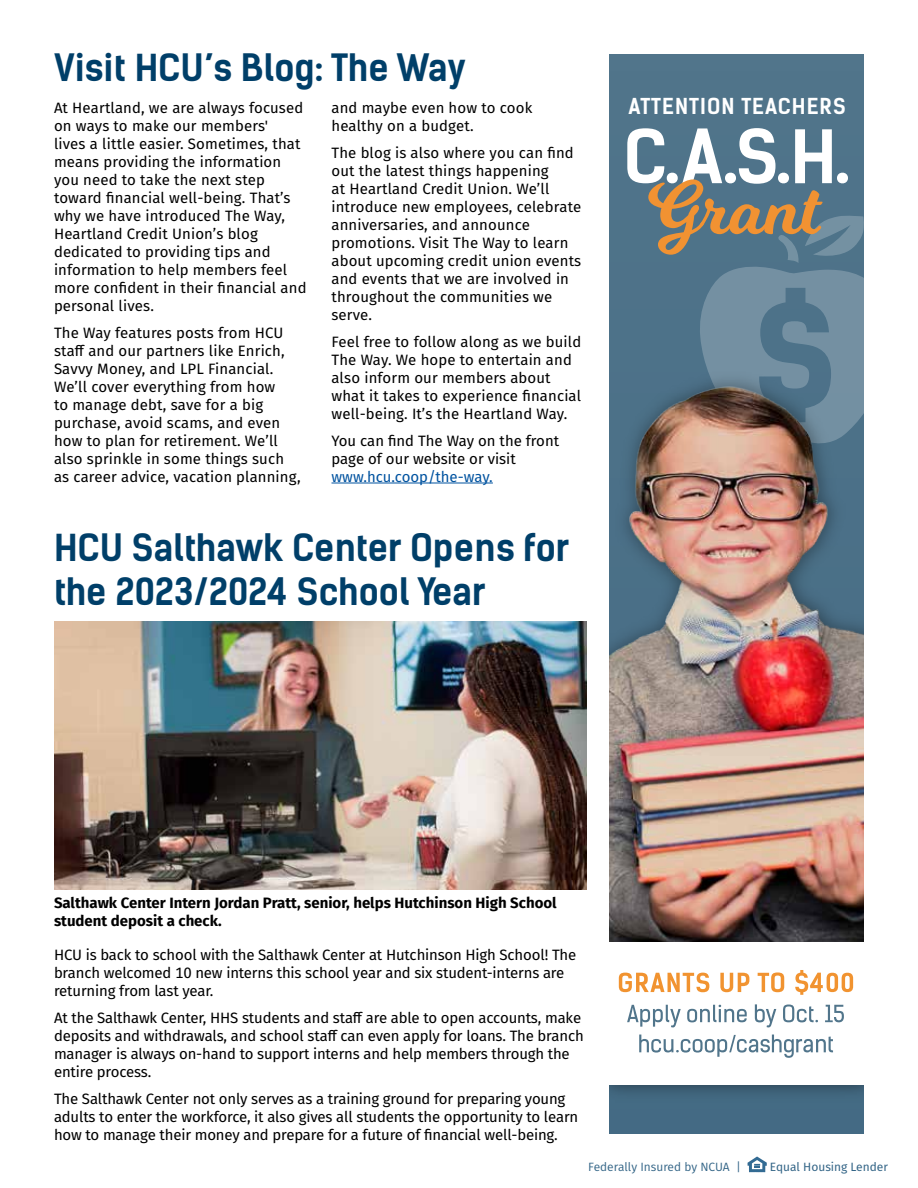
<style>
.page{position:relative;width:918px;height:1188px;background:#fff}
.page>*{position:absolute;margin:0;border:0;box-sizing:border-box;transform-origin:0 0}
.t1{font:700 36px/43.2px "Kelson Sans";color:#003f69}
.t2{font:700 21px "Kelson Sans";letter-spacing:.05em;color:#fff}
.t3{font:15px/18px "Fira Sans";letter-spacing:.005em;color:#000}
.t4{font:700 15px/18px "Fira Sans";color:#000}
.t5{font:15px "Fira Sans";color:#0053a0}
.t6{font:12px "Fira Sans";color:#003f69}
.t7{font:12px "Fira Sans";color:#003f69}
</style>
<div class="page">
<svg style="left:748px;top:1157px;width:19px;height:15px"></svg>
<img style="left:54px;top:622px;width:532px;height:268px">
<div style="left:609px;top:54px;width:255px;height:1080px;background:#446a84"></div>
<img style="left:609px;top:674px;width:255px;height:246px">
<img style="left:609px;top:920px;width:255px;height:173px">
<div style="left:609px;top:943px;width:255px;height:142px;background:#fff"></div>
<svg style="left:619px;top:973px;width:90px;height:19px"></svg>
<svg style="left:720px;top:973px;width:29px;height:19px"></svg>
<svg style="left:758px;top:972px;width:26px;height:20px"></svg>
<svg style="left:795px;top:970px;width:58px;height:25px"></svg>
<svg style="left:627px;top:1005px;width:54px;height:23px"></svg>
<svg style="left:687px;top:1004px;width:60px;height:18px"></svg>
<svg style="left:755px;top:1004px;width:21px;height:24px"></svg>
<svg style="left:783px;top:1005px;width:35px;height:18px"></svg>
<svg style="left:825px;top:1005px;width:19px;height:17px"></svg>
<svg style="left:639px;top:1035px;width:194px;height:23px"></svg>
<img style="left:609px;top:54px;width:255px;height:620px">
<hr style="left:332px;top:483px;width:161px;height:1px;background:#0053a0">
<h1 class="t1" style="left:54px;top:46px;width:413px">Visit HCU’s Blog: The Way</h1>
<p class="t3" style="left:54px;top:98px;width:254px">At Heartland, we are always focused on ways to make our members'<br>lives a little easier. Sometimes, that means providing the information you need to take the next step toward financial well-being. That’s why we have introduced The Way,<br>Heartland Credit Union’s blog dedicated to providing tips and information to help members feel more confident in their financial and personal lives.</p>
<p class="t3" style="left:54px;top:323px;width:248px">The Way features posts from HCU staff and our partners like Enrich,<br>Savvy Money, and LPL Financial.<br>We’ll cover everything from how<br>to manage debt, save for a big purchase, avoid scams, and even how to plan for retirement. We’ll also sprinkle in some things such as career advice, vacation planning,</p>
<p class="t3" style="left:332px;top:98px;width:202px">and maybe even how to cook healthy on a budget.</p>
<p class="t3" style="left:332px;top:143px;width:251px">The blog is also where you can find out the latest things happening<br>at Heartland Credit Union. We’ll introduce new employees, celebrate anniversaries, and announce promotions. Visit The Way to learn about upcoming credit union events and events that we are involved in throughout the communities we serve.</p>
<p class="t3" style="left:332px;top:332px;width:251px">Feel free to follow along as we build The Way. We hope to entertain and also inform our members about what it takes to experience financial well-being. It’s the Heartland Way.</p>
<p class="t3" style="left:332px;top:431px;width:229px">You can find The Way on the front page of our website or visit</p>
<p class="t5" style="left:332px;top:465px;width:163px">www.hcu.coop/the-way.</p>
<h1 class="t1" style="left:54px;top:526px;width:517px">HCU Salthawk Center Opens for the 2023/2024 School Year</h1>
<h2 class="t2" style="left:629px;top:93px;width:219px">ATTENTION TEACHERS</h2>
<p class="t4" style="left:54px;top:893px;width:504px">Salthawk Center Intern Jordan Pratt, senior, helps Hutchinson High School student deposit a check.</p>
<p class="t3" style="left:54px;top:945px;width:524px">HCU is back to school with the Salthawk Center at Hutchinson High School! The branch welcomed 10 new interns this school year and six student-interns are returning from last year.</p>
<p class="t3" style="left:54px;top:1008px;width:531px">At the Salthawk Center, HHS students and staff are able to open accounts, make deposits and withdrawals, and school staff can even apply for loans. The branch manager is always on-hand to support interns and help members through the entire process.</p>
<p class="t3" style="left:54px;top:1089px;width:526px">The Salthawk Center not only serves as a training ground for preparing young adults to enter the workforce, it also gives all students the opportunity to learn how to manage their money and prepare for a future of financial well-being.</p>
<p class="t6" style="left:588px;top:1158px;width:154px">Federally Insured by NCUA |</p>
<p class="t7" style="left:770px;top:1158px;width:119px">Equal Housing Lender</p>
</div>
